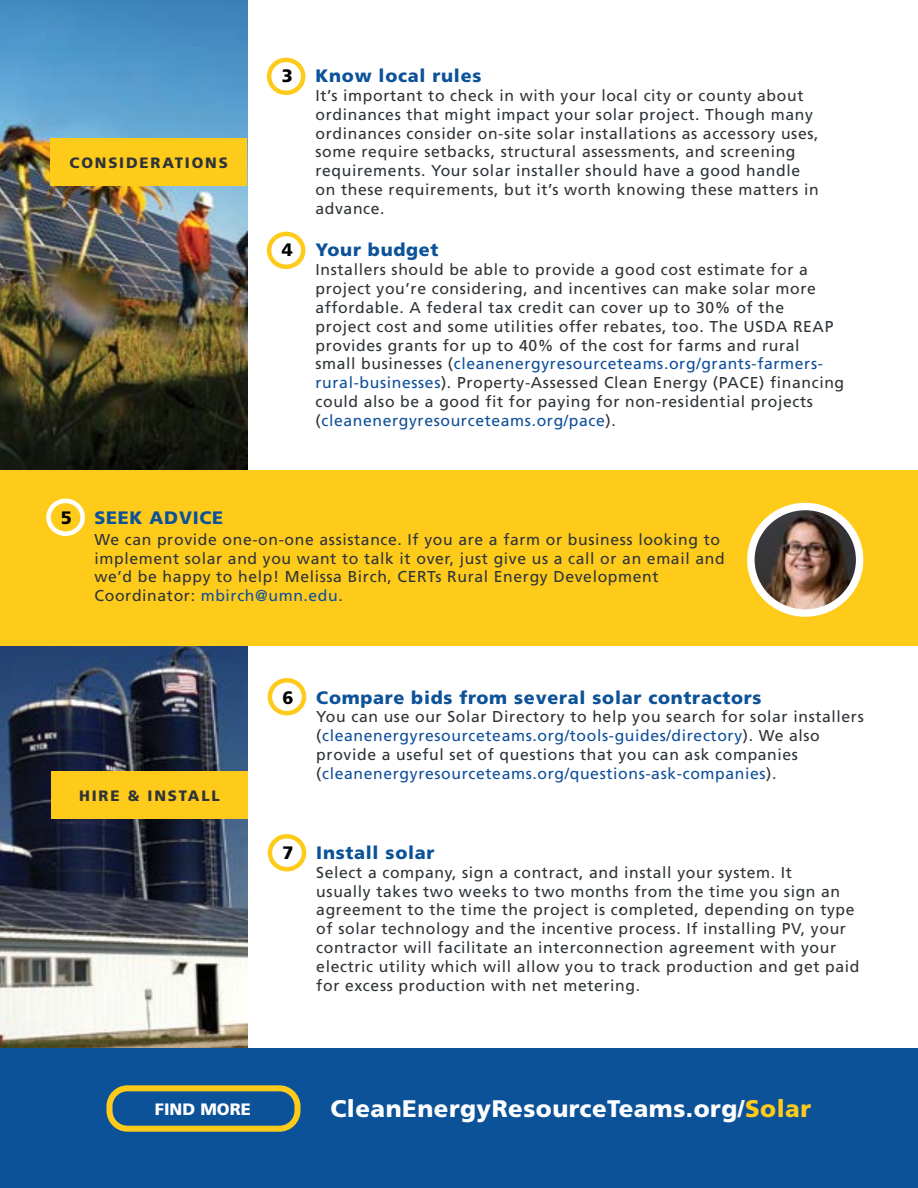
<style>
.page{position:relative;width:918px;height:1188px;background:#fff}
.page>*{position:absolute;margin:0;border:0;box-sizing:border-box;transform-origin:0 0}
.t1{font:900 24px "Frutiger LT Std";letter-spacing:.02em;color:#fff}
.t2{font:900 18px "Frutiger LT Std";letter-spacing:.04em;color:#0c5299}
.t3{font:900 18px "Frutiger LT Std";color:#000}
.t4{font:900 16.5px "Frutiger LT Std";color:#fff}
.t5{font:15.75px/18.9px "Frutiger LT Std";letter-spacing:.04em;color:#2f3438}
.t6{font:900 15px "Frutiger LT Std";letter-spacing:.12em;color:#2f3438}
.s1{color:#0f509a}
.s2{color:#ffcb1b}
</style>
<div class="page">
<img style="left:0;top:0;width:247px;height:470px">
<img style="left:0;top:646px;width:248px;height:403px">
<div style="left:0;top:1049px;width:918px;height:139px;background:#0c5299"></div>
<div style="left:50px;top:139px;width:197px;height:47px;background:#ffcb1b"></div>
<div style="left:267px;top:58px;width:38px;height:37px;border:4px solid #ffcb1b;border-radius:50%"></div>
<div style="left:267px;top:232px;width:38px;height:37px;border:4px solid #ffcb1b;border-radius:50%"></div>
<div style="left:51px;top:771px;width:197px;height:48px;background:#ffcb1b"></div>
<div style="left:268px;top:678px;width:38px;height:37px;border:4px solid #ffcb1b;border-radius:50%"></div>
<div style="left:268px;top:834px;width:38px;height:37px;border:4px solid #ffcb1b;border-radius:50%"></div>
<div style="left:0;top:470px;width:918px;height:176px;background:#ffcb1b"></div>
<img style="left:751px;top:507px;width:109px;height:105px">
<div style="left:747px;top:503px;width:116px;height:114px;border:7px solid #fff;border-radius:50%"></div>
<div style="left:46px;top:499px;width:39px;height:37px;border:4px solid #fff;border-radius:50%"></div>
<div style="left:106px;top:1085px;width:194px;height:47px;border:6px solid #ffcb1b;border-radius:18px"></div>
<p class="t6" style="left:70px;top:154px;width:160px">CONSIDERATIONS</p>
<p class="t3" style="left:282px;top:65px;width:13px">3</p>
<p class="t2" style="left:316px;top:65px;width:167px">Know local rules</p>
<p class="t5" style="left:316px;top:86px;width:505px">It’s important to check in with your local city or county about ordinances that might impact your solar project. Though many ordinances consider on-site solar installations as accessory uses, some require setbacks, structural assessments, and screening requirements. Your solar installer should have a good handle on these requirements, but it’s worth knowing these matters in advance.</p>
<p class="t3" style="left:282px;top:239px;width:13px">4</p>
<p class="t2" style="left:316px;top:239px;width:125px">Your budget</p>
<p class="t5" style="left:316px;top:260px;width:530px">Installers should be able to provide a good cost estimate for a project you’re considering, and incentives can make solar more affordable. A federal tax credit can cover up to 30% of the<br>project cost and some utilities offer rebates, too. The USDA REAP provides grants for up to 40% of the cost for farms and rural<br>small businesses (<span class="s1">cleanenergyresourceteams.org/grants-farmers&shy;rural-businesses</span>). Property-Assessed Clean Energy (PACE) financing could also be a good fit for paying for non-residential projects (<span class="s1">cleanenergyresourceteams.org/pace</span>).</p>
<p class="t3" style="left:61px;top:506px;width:13px">5</p>
<p class="t2" style="left:94px;top:506px;width:130px">SEEK ADVICE</p>
<p class="t5" style="left:94px;top:530px;width:632px">We can provide one-on-one assistance. If you are a farm or business looking to implement solar and you want to talk it over, just give us a call or an email and we’d be happy to help! Melissa Birch, CERTs Rural Energy Development Coordinator: <span class="s1">mbirch@umn.edu</span>.</p>
<p class="t6" style="left:79px;top:786px;width:142px">HIRE &amp; INSTALL</p>
<p class="t3" style="left:283px;top:686px;width:13px">6</p>
<p class="t2" style="left:316px;top:686px;width:447px">Compare bids from several solar contractors</p>
<p class="t5" style="left:316px;top:708px;width:549px">You can use our Solar Directory to help you search for solar installers (<span class="s1">cleanenergyresourceteams.org/tools-guides/directory</span>). We also provide a useful set of questions that you can ask companies (<span class="s1">cleanenergyresourceteams.org/questions-ask-companies</span>).</p>
<p class="t3" style="left:283px;top:842px;width:13px">7</p>
<p class="t2" style="left:316px;top:842px;width:120px">Install solar</p>
<p class="t5" style="left:316px;top:863px;width:545px">Select a company, sign a contract, and install your system. It<br>usually takes two weeks to two months from the time you sign an agreement to the time the project is completed, depending on type of solar technology and the incentive process. If installing PV, your contractor will facilitate an interconnection agreement with your electric utility which will allow you to track production and get paid for excess production with net metering.</p>
<p class="t4" style="left:155px;top:1099px;width:97px">FIND MORE</p>
<h1 class="t1" style="left:330px;top:1094px;width:482px">CleanEnergyResourceTeams.org/<span class="s2">Solar</span></h1>
</div>
